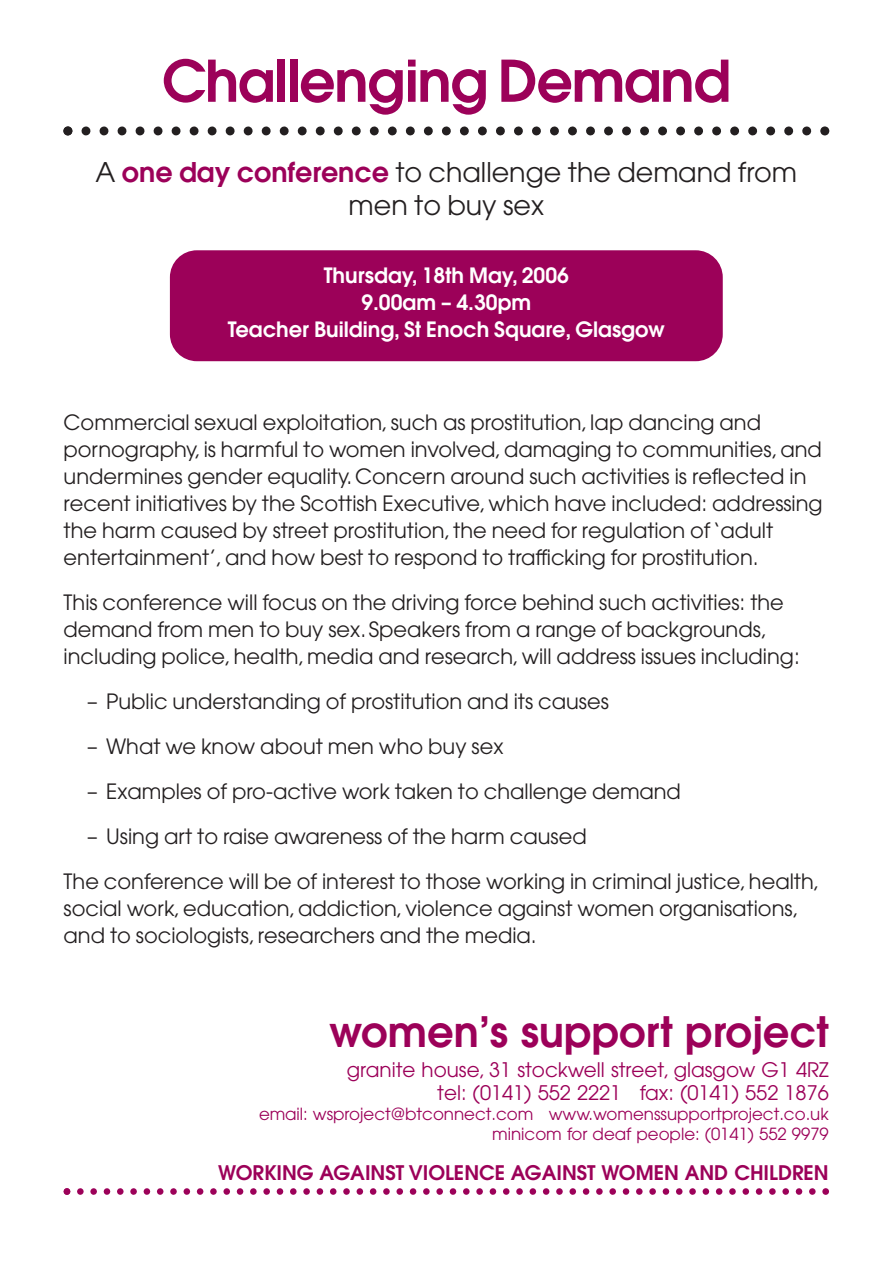
<style>
.page{position:relative;width:893px;height:1263px;background:#fff}
.page>*{position:absolute;margin:0;border:0;box-sizing:border-box;transform-origin:0 0}
.t1{font:600 57px "Avant Garde";letter-spacing:-.02em;color:#9c0159}
.t2{font:600 41.7px "Avant Garde";color:#9c0159}
.t3{font:27px/33px "Avant Garde";color:#231f20;text-align:center}
.t4{font:21px/27px "Avant Garde";color:#231f20}
.t5{font:600 21px/27px "Avant Garde";color:#fff;text-align:center}
.t6{font:19.95px/23.4px "Avant Garde";color:#9c0159;text-align:right}
.t7{font:600 19.95px "Avant Garde";color:#9c0159}
.t8{font:16.65px/20px "Avant Garde";color:#9c0159;text-align:right}
.s1{font-weight:600;color:#9c0159}
</style>
<div class="page">
<div style="left:170px;top:250px;width:553px;height:111px;background:#9c0159;border-radius:27px"></div>
<svg style="left:64px;top:1188px;width:765px;height:7px"></svg>
<svg style="left:63px;top:126px;width:766px;height:9px"></svg>
<h1 class="t1" style="left:162px;top:60px;width:570px">Challenging Demand</h1>
<p class="t3" style="left:96px;top:158px;width:703px">A <span class="s1">one day conference</span> to challenge the demand from men to buy sex</p>
<p class="t5" style="left:228px;top:263px;width:439px">Thursday, 18th May, 2006<br>9.00am – 4.30pm<br>Teacher Building, St Enoch Square, Glasgow</p>
<p class="t4" style="left:64px;top:411px;width:761px">Commercial sexual exploitation,such as prostitution,lap dancing and pornography,is harmful to women involved,damaging to communities,and undermines gender equality.Concern around such activities is reflected in recent initiatives by the Scottish Executive,which have included: addressing the harm caused by street prostitution,the need for regulation of ‘adult entertainment’,and how best to respond to trafficking for prostitution.</p>
<p class="t4" style="left:64px;top:591px;width:738px">This conference will focus on the driving force behind such activities: the demand from men to buy sex.Speakers from a range of backgrounds, including police,health,media and research,will address issues including:</p>
<p class="t4" style="left:87px;top:690px;width:523px">– Public understanding of prostitution and its causes</p>
<p class="t4" style="left:87px;top:735px;width:418px">– What we know about men who buy sex</p>
<p class="t4" style="left:87px;top:780px;width:595px">– Examples of pro-active work taken to challenge demand</p>
<p class="t4" style="left:64px;top:816px;width:757px;line-height:45px;text-indent:24px">– Using art to raise awareness of the harm caused<br>The conference will be of interest to those working in criminal justice,health,</p>
<p class="t4" style="left:64px;top:897px;width:737px">social work,education,addiction,violence against women organisations, and to sociologists,researchers and the media.</p>
<h2 class="t2" style="left:329px;top:1016px;width:501px">women’s support project</h2>
<p class="t6" style="left:347px;top:1059px;width:484px">granite house, 31 stockwell street, glasgow G1 4RZ tel: (0141) 552 2221 fax: (0141) 552 1876</p>
<p class="t8" style="left:259px;top:1105px;width:571px">email: wsproject@btconnect.com www.womenssupportproject.co.uk minicom for deaf people: (0141) 552 9979</p>
<p class="t7" style="left:218px;top:1165px;width:612px">WORKING AGAINST VIOLENCE AGAINST WOMEN AND CHILDREN</p>
</div>
